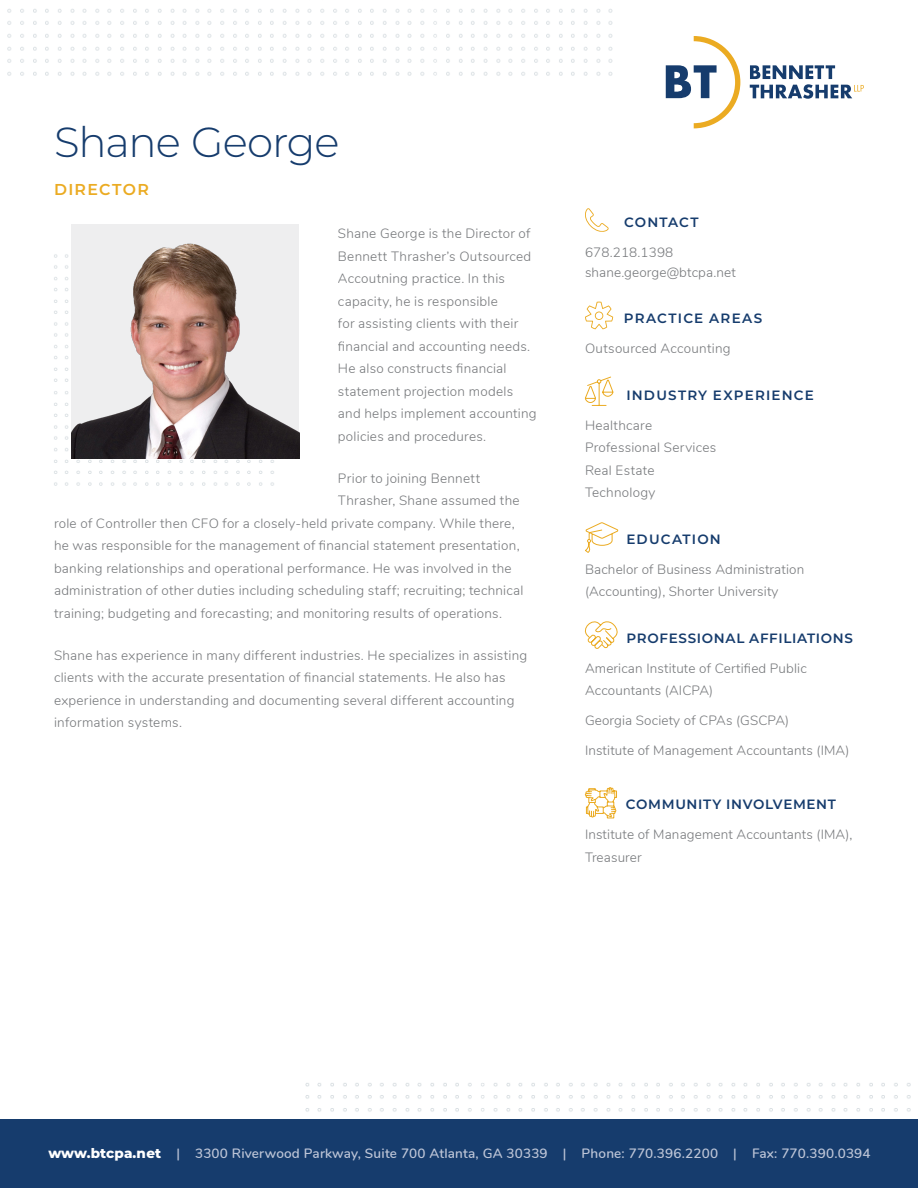
<style>
.page{position:relative;width:918px;height:1188px;background:#fff}
.page>*{position:absolute;margin:0;border:0;box-sizing:border-box;transform-origin:0 0}
.t1{font:300 42px "Montserrat";letter-spacing:-.025em;color:#163c6d}
.t2{font:600 15.75px "Montserrat";letter-spacing:.085em;color:#ebab22}
.t3{font:300 13.5px/22.5px "Nunito";letter-spacing:.015em;color:#76787b}
.t4{font:600 13.5px "Nunito";letter-spacing:.015em;color:#bdc5d7}
.t5{font:600 13.5px "Montserrat";letter-spacing:.055em;color:#163c6d}
.t6{font:600 13.5px "Montserrat";letter-spacing:.09em;color:#163c6d}
.t7{font:600 13.5px "Montserrat";letter-spacing:.085em;color:#163c6d}
.t8{font:600 13.5px "Montserrat";letter-spacing:.08em;color:#163c6d}
.s1{font-family:"Montserrat";font-weight:800;color:#fff}
</style>
<div class="page">
<svg style="left:585px;top:208px;width:24px;height:24px"></svg>
<svg style="left:585px;top:302px;width:28px;height:27px"></svg>
<svg style="left:584px;top:376px;width:30px;height:30px"></svg>
<svg style="left:585px;top:522px;width:34px;height:31px"></svg>
<svg style="left:584px;top:621px;width:34px;height:28px"></svg>
<svg style="left:585px;top:787px;width:32px;height:32px"></svg>
<svg style="left:750px;top:65px;width:114px;height:34px"></svg>
<svg style="left:666px;top:36px;width:74px;height:92px"></svg>
<img style="left:7px;top:9px;width:606px;height:67px">
<img style="left:304px;top:1083px;width:614px;height:37px">
<img style="left:54px;top:254px;width:220px;height:232px">
<div style="left:0;top:1120px;width:918px;height:68px;background:#163c6d"></div>
<div style="left:71px;top:225px;width:228px;height:234px;background:#eeeeef"></div>
<img style="left:71px;top:243px;width:228px;height:216px">
<p class="t1" style="left:54px;top:114px;width:287px">Shane George</p>
<p class="t2" style="left:54px;top:178px;width:96px">DIRECTOR</p>
<p class="t3" style="left:338px;top:222px;width:200px">Shane George is the Director of<br>Bennett Thrasher’s Outsourced<br>Accoutning practice. In this capacity, he is responsible<br>for assisting clients with their financial and accounting needs.<br>He also constructs financial statement projection models and helps implement accounting policies and procedures.</p>
<p class="t3" style="left:338px;top:466px;width:144px">Prior to joining Bennett</p>
<p class="t3" style="left:338px;top:489px;width:183px">Thrasher, Shane assumed the</p>
<p class="t3" style="left:54px;top:511px;width:462px">role of Controller then CFO for a closely-held private company. While there,</p>
<p class="t3" style="left:54px;top:534px;width:467px">he was responsible for the management of financial statement presentation,</p>
<p class="t3" style="left:54px;top:556px;width:459px">banking relationships and operational performance. He was involved in the</p>
<p class="t3" style="left:54px;top:579px;width:471px">administration of other duties including scheduling staff; recruiting; technical</p>
<p class="t3" style="left:54px;top:601px;width:450px">training; budgeting and forecasting; and monitoring results of operations.</p>
<p class="t3" style="left:54px;top:643px;width:475px">Shane has experience in many different industries. He specializes in assisting clients with the accurate presentation of financial statements. He also has experience in understanding and documenting several different accounting information systems.</p>
<p class="t8" style="left:624px;top:213px;width:76px">CONTACT</p>
<p class="t3" style="left:585px;top:242px;width:152px;line-height:19.5px">678.218.1398 shane.george@btcpa.net</p>
<p class="t6" style="left:624px;top:309px;width:140px">PRACTICE AREAS</p>
<p class="t3" style="left:585px;top:337px;width:147px">Outsourced Accounting</p>
<p class="t7" style="left:626px;top:385px;width:189px">INDUSTRY EXPERIENCE</p>
<p class="t3" style="left:585px;top:413px;width:133px">Healthcare<br>Professional Services<br>Real Estate<br>Technology</p>
<p class="t6" style="left:626px;top:529px;width:96px">EDUCATION</p>
<p class="t3" style="left:585px;top:557px;width:221px">Bachelor of Business Administration (Accounting), Shorter University</p>
<p class="t5" style="left:627px;top:628px;width:228px">PROFESSIONAL AFFILIATIONS</p>
<p class="t3" style="left:585px;top:656px;width:223px">American Institute of Certified Public<br>Accountants (AICPA)</p>
<p class="t3" style="left:585px;top:709px;width:206px">Georgia Society of CPAs (GSCPA)</p>
<p class="t3" style="left:585px;top:739px;width:266px">Institute of Management Accountants (IMA)</p>
<p class="t5" style="left:626px;top:795px;width:212px">COMMUNITY INVOLVEMENT</p>
<p class="t3" style="left:585px;top:823px;width:269px">Institute of Management Accountants (IMA),<br>Treasurer</p>
<p class="t4" style="left:48px;top:1144px;width:824px"><span class="s1">www.btcpa.net</span> | 3300 Riverwood Parkway, Suite 700 Atlanta, GA 30339 | Phone: 770.396.2200 | Fax: 770.390.0394</p>
</div>
